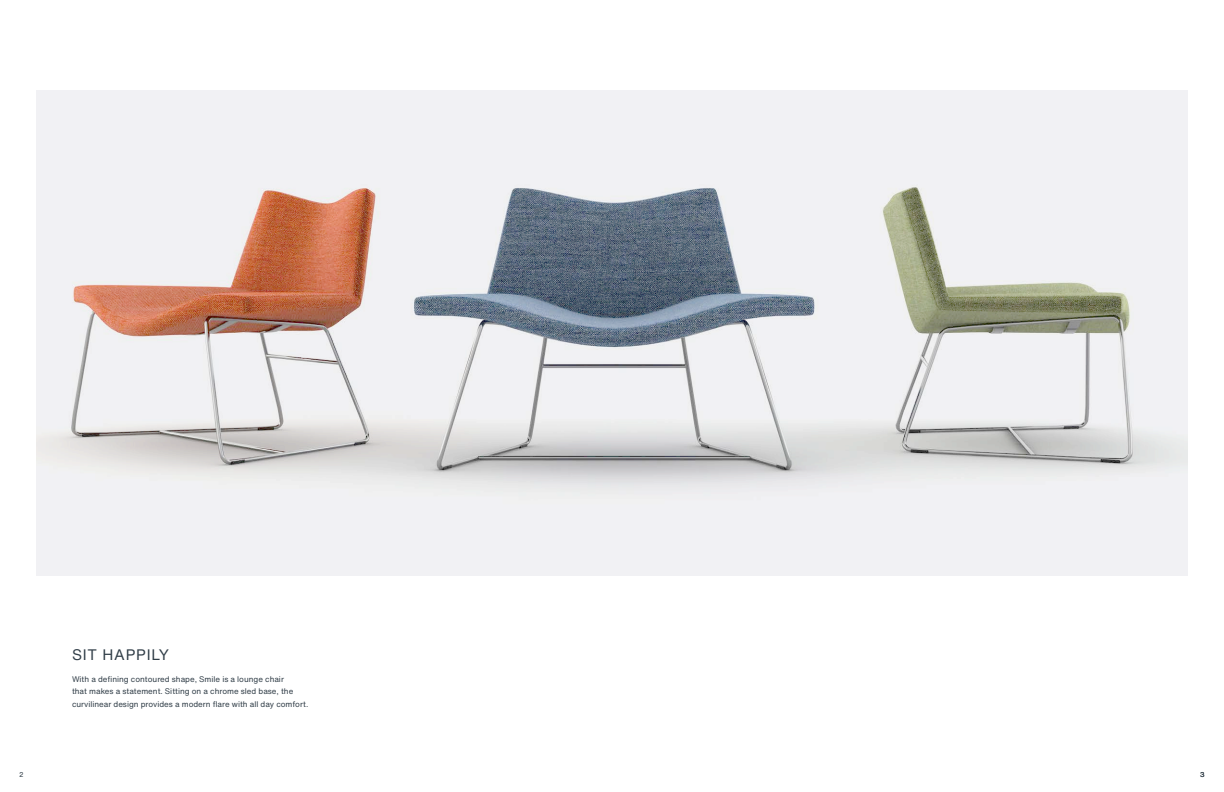
<style>
.page{position:relative;width:1224px;height:792px;background:#fff}
.page>*{position:absolute;margin:0;border:0;box-sizing:border-box;transform-origin:0 0}
.Main_Copy__Text__8_1{font:15px "Helvetica Now Text";letter-spacing:.05em;color:#313e48}
.Main_Copy__Text__8_1-2{font:8px/12.8px "Helvetica Now Text";color:#313e48}
.Page_Number__Flush_R{font:7px "Helvetica Now Text";color:#313e48}
</style>
<div class="page">
<img style="left:36px;top:90px;width:1152px;height:486px">
<p class="Page_Number__Flush_R" style="left:19px;top:769px;width:6px">2</p>
<p class="Main_Copy__Text__8_1" style="left:72px;top:643px;width:99px">SIT HAPPILY</p>
<p class="Main_Copy__Text__8_1-2" style="left:72px;top:672px;width:238px">With a defining contoured shape, Smile is a lounge chair<br>that makes a statement. Sitting on a chrome sled base, the curvilinear design provides a modern flare with all day comfort.</p>
<p class="Page_Number__Flush_R" style="left:1200px;top:769px;width:6px">3</p>
</div>
